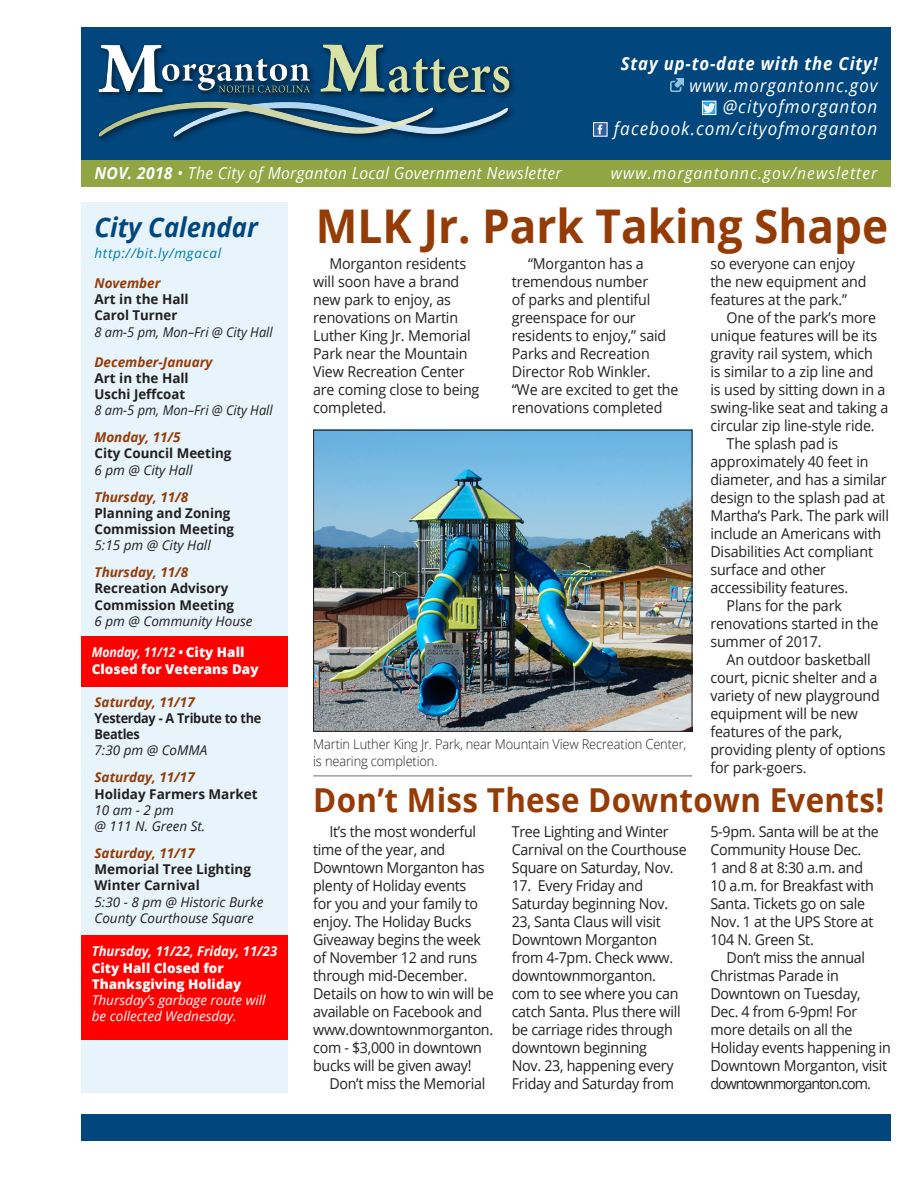
<style>
.page{position:relative;width:918px;height:1188px;background:#fff}
.page>*{position:absolute;margin:0;border:0;box-sizing:border-box;transform-origin:0 0}
.headline{font:700 46.5px "Open Sans";color:#953b06;scale:.95 1}
.headline-2{font:700 33px "Open Sans";letter-spacing:.01em;color:#953b06;scale:.95 1}
.t1{font:italic 700 27px "Open Sans";color:#01467d;scale:.95 1}
.t2{font:italic 18px "Open Sans";letter-spacing:.06em;color:#fff;scale:.95 1}
.t3{font:italic 700 18px "Open Sans";letter-spacing:.05em;color:#fff;scale:.93 1}
.t4{font:italic 18px "Open Sans";letter-spacing:.06em;color:#fff;scale:.93 1}
.t5{font:italic 16.5px "Open Sans";letter-spacing:.02em;color:#fff;scale:.95 1}
.t6{font:italic 16.5px "Open Sans";letter-spacing:.07em;color:#fff;scale:.95 1}
.body_copy{font:15px/18px "Open Sans";letter-spacing:-.01em;color:#231f20;scale:.95 1}
.calendar{font:700 13.5px/16.2px "Open Sans";color:#231f20}
.calendar-2{font:italic 13.5px/16.2px "Open Sans";color:#231f20}
.calendar-3{font:italic 13.5px/16.2px "Open Sans";color:#fff}
.t7{font:300 13.5px/17.2px "Open Sans";letter-spacing:-.01em;color:#231f20;scale:.95 1}
.calendar-4{font:700 13.5px/16.2px "Open Sans";letter-spacing:-.02em;color:#231f20;scale:.94 1}
.calendar-5{font:italic 13.5px/16.2px "Open Sans";color:#231f20;scale:.95 1}
.calendar-6{font:800 13.5px/16.2px "Open Sans";color:#fff}
.calendar-7{font:italic 13.5px "Open Sans";letter-spacing:.05em;color:#007cb6}
.s1{font-weight:700}
.s2{font-weight:700;color:#953b06}
.s3{font-weight:700;font-style:normal}
.s4{font-style:italic;color:#953b06}
.s5{font-weight:400;font-style:italic}
.s6{font-weight:700;font-style:italic}
.s7{font-weight:800;font-style:normal}
</style>
<div class="page">
<div style="left:81px;top:27px;width:810px;height:135px;background:#01467d"></div>
<svg style="left:670px;top:79px;width:13px;height:13px"></svg>
<img style="left:704px;top:103px;width:10px;height:10px">
<div style="left:702px;top:101px;width:14px;height:14px;border:1px solid #fff"></div>
<svg style="left:595px;top:124px;width:10px;height:11px"></svg>
<div style="left:593px;top:122px;width:14px;height:15px;border:1px solid #fff"></div>
<img style="left:98px;top:45px;width:416px;height:96px">
<div style="left:81px;top:1114px;width:810px;height:28px;background:#01467d"></div>
<div style="left:81px;top:160px;width:810px;height:27px;background:#91a542"></div>
<div style="left:81px;top:202px;width:207px;height:891px;background:#e7f4fc"></div>
<div style="left:81px;top:636px;width:207px;height:50px;background:#f00"></div>
<div style="left:81px;top:935px;width:207px;height:105px;background:#f00"></div>
<img style="left:315px;top:432px;width:375px;height:298px">
<div style="left:313px;top:430px;width:379px;height:302px;border:1px solid #231f20"></div>
<hr style="left:313px;top:776px;width:379px;height:1px;background:#6c6d70">
<p class="t3" style="left:621px;top:51px;width:277px">Stay up-to-date with the City!</p>
<p class="t4" style="left:690px;top:73px;width:203px">www.morgantonnc.gov</p>
<p class="t2" style="left:723px;top:95px;width:164px">@cityofmorganton</p>
<p class="t2" style="left:614px;top:116px;width:279px">facebook.com/cityofmorganton</p>
<p class="t5" style="left:94px;top:162px;width:493px"><span class="s1">NOV. 2018</span> • The City of Morganton Local Government Newsletter</p>
<p class="t6" style="left:611px;top:162px;width:282px">www.morgantonnc.gov/newsletter</p>
<p class="t1" style="left:94px;top:208px;width:174px">City Calendar</p>
<p class="calendar-7" style="left:94px;top:244px;width:128px">http://bit.ly/mgacal</p>
<p class="calendar-5" style="left:94px;top:275px;width:189px"><span class="s2">November<br></span><span class="s3">Art in the Hall<br>Carol Turner<br></span>8 am-5 pm, Mon–Fri @ City Hall</p>
<p class="calendar" style="left:94px;top:353px;width:180px"><span class="s4">December-January<br></span>Art in the Hall<br>Uschi Jeffcoat<br><span class="s5">8 am-5 pm, Mon–Fri @ City Hall</span></p>
<p class="calendar" style="left:94px;top:429px;width:138px"><span class="s4">Monday, 11/5<br></span>City Council Meeting<br><span class="s5">6 pm @ City Hall</span></p>
<p class="calendar" style="left:94px;top:488px;width:141px"><span class="s4">Thursday, 11/8<br></span>Planning and Zoning<br>Commission Meeting<br><span class="s5">5:15 pm @ City Hall</span></p>
<p class="calendar" style="left:94px;top:564px;width:160px"><span class="s4">Thursday, 11/8<br></span>Recreation Advisory<br>Commission Meeting<br><span class="s5">6 pm @ Community House</span></p>
<p class="headline" style="left:316px;top:193px;width:604px">MLK Jr. Park Taking Shape</p>
<p class="body_copy" style="left:313px;top:254px;width:177px;text-indent:16px">Morganton residents will soon have a brand new park to enjoy, as renovations on Martin<br>Luther King Jr. Memorial<br>Park near the Mountain<br>View Recreation Center are coming close to being completed.</p>
<p class="body_copy" style="left:512px;top:254px;width:177px;text-indent:16px">“Morganton has a tremendous number<br>of parks and plentiful greenspace for our residents to enjoy,” said<br>Parks and Recreation<br>Director Rob Winkler. “We are excited to get the renovations completed</p>
<p class="body_copy" style="left:710px;top:254px;width:166px">so everyone can enjoy the new equipment and features at the park.”</p>
<p class="body_copy" style="left:710px;top:308px;width:189px;text-indent:16px">One of the park’s more unique features will be its gravity rail system, which<br>is similar to a zip line and<br>is used by sitting down in a swing-like seat and taking a circular zip line-style ride.</p>
<p class="body_copy" style="left:710px;top:434px;width:189px;text-indent:16px">The splash pad is approximately 40 feet in diameter, and has a similar design to the splash pad at<br>Martha’s Park. The park will include an Americans with<br>Disabilities Act compliant surface and other accessibility features.</p>
<p class="body_copy" style="left:710px;top:596px;width:178px;text-indent:16px">Plans for the park renovations started in the summer of 2017.</p>
<p class="body_copy" style="left:710px;top:650px;width:186px;text-indent:16px">An outdoor basketball court, picnic shelter and a variety of new playground equipment will be new features of the park, providing plenty of options for park-goers.</p>
<p class="calendar-6" style="left:92px;top:644px;width:168px"><span class="s6">Monday, 11/12 •</span> City Hall<br>Closed for Veterans Day</p>
<p class="calendar-4" style="left:94px;top:693px;width:179px"><span class="s4">Saturday, 11/17<br></span>Yesterday - A Tribute to the<br>Beatles<br><span class="s5">7:30 pm @ CoMMA</span></p>
<p class="calendar-2" style="left:94px;top:769px;width:165px"><span class="s2">Saturday, 11/17<br></span><span class="s3">Holiday Farmers Market<br></span>10 am - 2 pm<br>@ 111 N. Green St.</p>
<p class="calendar-2" style="left:94px;top:845px;width:171px"><span class="s2">Saturday, 11/17<br></span><span class="s3">Memorial Tree Lighting<br>Winter Carnival<br></span>5:30 - 8 pm @ Historic Burke<br>County Courthouse Square</p>
<p class="t7" style="left:313px;top:735px;width:394px">Martin Luther King Jr. Park, near Mountain View Recreation Center, is nearing completion.</p>
<p class="headline-2" style="left:313px;top:777px;width:603px">Don’t Miss These Downtown Events!</p>
<p class="body_copy" style="left:313px;top:823px;width:192px;text-indent:16px">It’s the most wonderful time of the year, and<br>Downtown Morganton has plenty of Holiday events<br>for you and your family to enjoy. The Holiday Bucks<br>Giveaway begins the week of November 12 and runs through mid-December.<br>Details on how to win will be available on Facebook and www.downtownmorganton. com - $3,000 in downtown bucks will be given away!</p>
<p class="body_copy" style="left:329px;top:1075px;width:166px">Don’t miss the Memorial</p>
<p class="body_copy" style="left:512px;top:823px;width:186px">Tree Lighting and Winter<br>Carnival on the Courthouse<br>Square on Saturday, Nov.</p>
<p class="body_copy" style="left:512px;top:877px;width:179px">17. Every Friday and<br>Saturday beginning Nov.<br>23, Santa Claus will visit<br>Downtown Morganton from 4-7pm. Check www. downtownmorganton. com to see where you can catch Santa. Plus there will be carriage rides through downtown beginning<br>Nov. 23, happening every<br>Friday and Saturday from</p>
<p class="body_copy" style="left:710px;top:823px;width:179px">5-9pm. Santa will be at the<br>Community House Dec.<br>1 and 8 at 8:30 a.m. and<br>10 a.m. for Breakfast with<br>Santa. Tickets go on sale<br>Nov. 1 at the UPS Store at<br>104 N. Green St.</p>
<p class="body_copy" style="left:710px;top:949px;width:192px;text-indent:16px">Don’t miss the annual<br>Christmas Parade in<br>Downtown on Tuesday,<br>Dec. 4 from 6-9pm! For more details on all the<br>Holiday events happening in<br>Downtown Morganton, visit downtownmorganton.com.</p>
<p class="calendar-3" style="left:92px;top:943px;width:187px"><span class="s1">Thursday, 11/22, Friday, 11/23<br></span><span class="s7">City Hall Closed for<br>Thanksgiving Holiday<br></span>Thursday’s garbage route will be collected Wednesday.</p>
</div>
